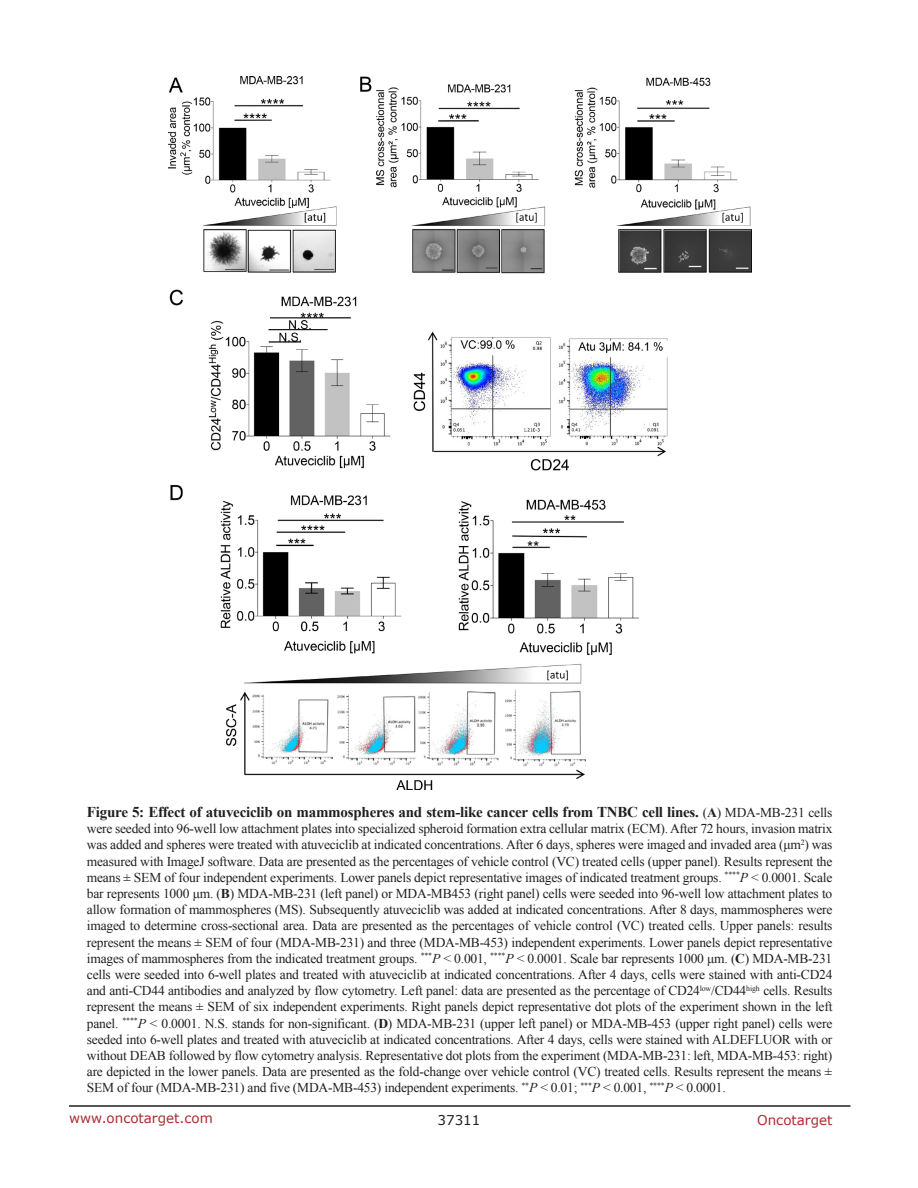
<style>
.page{position:relative;width:918px;height:1188px;background:#fff}
.page>*{position:absolute;margin:0;border:0;box-sizing:border-box;transform-origin:0 0}
.FigureText{font:700 15px "Times New Roman";letter-spacing:-.015em;color:#231f20}
.FigureText-2{font:13.5px/16.2px "Times New Roman";letter-spacing:-.015em;color:#231f20;text-align:justify}
.t1{font:13.5px "Verdana";color:#ac2b31}
.t2{font:13.5px "Verdana";color:#231f20}
.s1{font-weight:400;font-size:13.5px}
.s2{font-size:13.5px}
.s3{font-style:italic}
.s4{font-weight:700}
</style>
<div class="page">
<hr style="left:69px;top:1105px;width:781px;height:2px;background:#231f20">
<img style="left:168px;top:76px;width:583px;height:713px">
<p class="FigureText" style="left:87px;top:802px;width:747px">Figure 5: Effect of atuveciclib on mammospheres and stem-like cancer cells from TNBC cell lines. <span class="s1">(</span><span class="s2">A</span><span class="s1">) MDA-MB-231 cells</span></p>
<p class="FigureText-2" style="left:87px;top:820px;width:747px">were seeded into 96-well low attachment plates into specialized spheroid formation extra cellular matrix (ECM). After 72 hours, invasion matrix was added and spheres were treated with atuveciclib at indicated concentrations. After 6 days, spheres were imaged and invaded area (μm<sup>2</sup>) was measured with ImageJ software. Data are presented as the percentages of vehicle control (VC) treated cells (upper panel). Results represent the means ± SEM of four independent experiments. Lower panels depict representative images of indicated treatment groups. <sup>****</sup><span class="s3">P</span> &lt; 0.0001. Scale bar represents 1000 μm. (<span class="s4">B</span>) MDA-MB-231 (left panel) or MDA-MB453 (right panel) cells were seeded into 96-well low attachment plates to allow formation of mammospheres (MS). Subsequently atuveciclib was added at indicated concentrations. After 8 days, mammospheres were imaged to determine cross-sectional area. Data are presented as the percentages of vehicle control (VC) treated cells. Upper panels: results represent the means ± SEM of four (MDA-MB-231) and three (MDA-MB-453) independent experiments. Lower panels depict representative images of mammospheres from the indicated treatment groups. <sup>***</sup><span class="s3">P</span> &lt; 0.001, <sup>****</sup><span class="s3">P</span> &lt; 0.0001. Scale bar represents 1000 μm. (<span class="s4">C</span>) MDA-MB-231 cells were seeded into 6-well plates and treated with atuveciclib at indicated concentrations. After 4 days, cells were stained with anti-CD24 and anti-CD44 antibodies and analyzed by flow cytometry. Left panel: data are presented as the percentage of CD24<sup>low</sup>/CD44<sup>high</sup> cells. Results represent the means ± SEM of six independent experiments. Right panels depict representative dot plots of the experiment shown in the left panel. <sup>****</sup><span class="s3">P</span> &lt; 0.0001. N.S. stands for non-significant. (<span class="s4">D</span>) MDA-MB-231 (upper left panel) or MDA-MB-453 (upper right panel) cells were seeded into 6-well plates and treated with atuveciclib at indicated concentrations. After 4 days, cells were stained with ALDEFLUOR with or without DEAB followed by flow cytometry analysis. Representative dot plots from the experiment (MDA-MB-231: left, MDA-MB-453: right) are depicted in the lower panels. Data are presented as the fold-change over vehicle control (VC) treated cells. Results represent the means ± SEM of four (MDA-MB-231) and five (MDA-MB-453) independent experiments. <sup>**</sup><span class="s3">P</span> &lt; 0.01; <sup>***</sup><span class="s3">P</span> &lt; 0.001, <sup>****</sup><span class="s3">P</span> &lt; 0.0001.</p>
<p class="t1" style="left:69px;top:1109px;width:145px">www.oncotarget.com</p>
<p class="t2" style="left:438px;top:1111px;width:44px">37311</p>
<p class="t1" style="left:757px;top:1111px;width:77px">Oncotarget</p>
</div>
